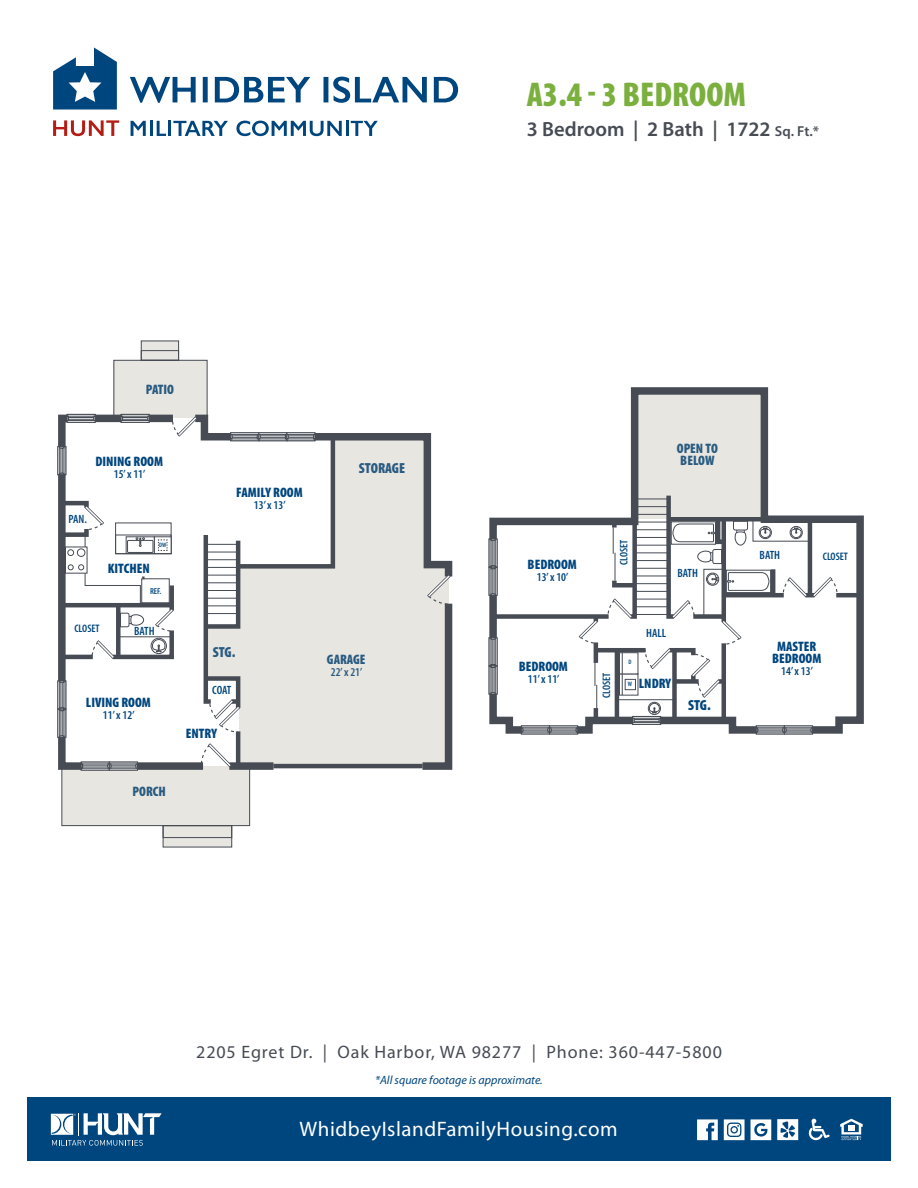
<style>
.page{position:relative;width:918px;height:1188px;background:#fff}
.page>*{position:absolute;margin:0;border:0;box-sizing:border-box;transform-origin:0 0}
.t1{font:900 condensed 34.5px "Myriad Pro";color:#7bb03f}
.t2{font:21px "Myriad Pro";letter-spacing:.025em;color:#fff}
.t3{font:600 20.55px "Myriad Pro";color:#464b54}
.t4{font:18px "Myriad Pro";letter-spacing:.05em;color:#464b54}
.t5{font:900 condensed 14.7px "Myriad Pro";color:#00467e}
.t6{font:900 condensed 13.8px/12.3px "Myriad Pro";color:#00467e;text-align:center}
.t7{font:600 condensed 12px "Myriad Pro";color:#00467e}
.t8{font:italic 12px "Myriad Pro";color:#00467e}
.t9{font:600 condensed 10.95px "Myriad Pro";color:#00467e}
.t10{font:600 condensed 8.7px "Myriad Pro";color:#00467e}
.t11{font:600 condensed 6.45px "Myriad Pro";color:#00467e}
.s1{font-size:14.4px}
</style>
<div class="page">
<svg style="left:53px;top:120px;width:66px;height:16px"></svg>
<svg style="left:131px;top:121px;width:15px;height:15px"></svg>
<hr style="left:150px;top:121px;width:3px;height:15px;background:#00467e">
<svg style="left:157px;top:121px;width:9px;height:15px"></svg>
<hr style="left:168px;top:121px;width:3px;height:15px;background:#00467e">
<svg style="left:173px;top:121px;width:55px;height:15px"></svg>
<svg style="left:236px;top:121px;width:106px;height:15px"></svg>
<hr style="left:346px;top:121px;width:3px;height:15px;background:#00467e">
<svg style="left:351px;top:121px;width:27px;height:15px"></svg>
<svg style="left:53px;top:48px;width:64px;height:62px"></svg>
<svg style="left:130px;top:77px;width:328px;height:26px"></svg>
<div style="left:114px;top:360px;width:93px;height:58px;background:#e8e6e1"></div>
<div style="left:62px;top:766px;width:188px;height:60px;background:#e8e6e1"></div>
<div style="left:163px;top:826px;width:69px;height:21px;background:#e8e6e1"></div>
<div style="left:141px;top:341px;width:38px;height:19px;background:#e8e6e1"></div>
<svg style="left:488px;top:387px;width:376px;height:348px"></svg>
<svg style="left:488px;top:687px;width:41px;height:48px"></svg>
<div style="left:489px;top:595px;width:8px;height:43px;background:#464b54"></div>
<hr style="left:836px;top:593px;width:24px;height:4px;background:#464b54">
<div style="left:493px;top:614px;width:116px;height:5px;background:#464b54"></div>
<div style="left:61px;top:766px;width:189px;height:60px;border:1px solid #464b54"></div>
<div style="left:163px;top:825px;width:69px;height:13px;border:1px solid #464b54"></div>
<div style="left:114px;top:360px;width:94px;height:59px;border:1px solid #464b54"></div>
<div style="left:141px;top:341px;width:38px;height:20px;border:1px solid #464b54"></div>
<div style="left:141px;top:350px;width:38px;height:11px;border:1px solid #464b54"></div>
<svg style="left:570px;top:491px;width:269px;height:244px"></svg>
<svg style="left:57px;top:411px;width:396px;height:363px"></svg>
<div style="left:27px;top:1098px;width:864px;height:63px;background:#00467e"></div>
<svg style="left:51px;top:1113px;width:111px;height:33px"></svg>
<svg style="left:840px;top:1119px;width:23px;height:21px"></svg>
<svg style="left:809px;top:1119px;width:21px;height:21px"></svg>
<svg style="left:697px;top:1119px;width:21px;height:21px"></svg>
<svg style="left:751px;top:1119px;width:20px;height:21px"></svg>
<svg style="left:724px;top:1119px;width:21px;height:21px"></svg>
<svg style="left:777px;top:1119px;width:21px;height:21px"></svg>
<p class="t6" style="left:146px;top:382px;width:30px">PATIO</p>
<p class="t6" style="left:95px;top:455px;width:69px">DINING ROOM</p>
<p class="t7" style="left:114px;top:467px;width:33px">15’ x 11’</p>
<p class="t7" style="left:69px;top:511px;width:20px">PAN.</p>
<p class="t6" style="left:108px;top:562px;width:43px">KITCHEN</p>
<p class="t11" style="left:159px;top:541px;width:9px">DW</p>
<p class="t10" style="left:150px;top:586px;width:13px">REF.</p>
<p class="t9" style="left:74px;top:622px;width:27px">CLOSET</p>
<p class="t7" style="left:134px;top:624px;width:22px">BATH</p>
<p class="t6" style="left:86px;top:696px;width:67px">LIVING ROOM</p>
<p class="t7" style="left:103px;top:707px;width:33px">11’ x 12’</p>
<p class="t6" style="left:133px;top:785px;width:35px">PORCH</p>
<p class="t6" style="left:236px;top:486px;width:68px">FAMILY ROOM</p>
<p class="t7" style="left:254px;top:498px;width:33px">13’ x 13’</p>
<p class="t5" style="left:213px;top:643px;width:24px">STG.</p>
<p class="t7" style="left:212px;top:682px;width:21px">COAT</p>
<p class="t6" style="left:186px;top:727px;width:33px">ENTRY</p>
<p class="t5" style="left:359px;top:458px;width:48px">STORAGE</p>
<p class="t6" style="left:327px;top:653px;width:40px">GARAGE</p>
<p class="t7" style="left:331px;top:665px;width:33px">22’ x 21’</p>
<h1 class="t1" style="left:527px;top:73px;width:221px">A3.4 - 3 BEDROOM</h1>
<h3 class="t3" style="left:527px;top:116px;width:294px">3 Bedroom | 2 Bath | 1722 <span class="s1">Sq. Ft.*</span></h3>
<p class="t6" style="left:677px;top:442px;width:43px;text-align:left">OPEN TO<br>BELOW</p>
<p class="t6" style="left:528px;top:558px;width:51px">BEDROOM</p>
<p class="t7" style="left:537px;top:570px;width:33px">13’ x 10’</p>
<p class="t6" style="left:519px;top:660px;width:51px">BEDROOM</p>
<p class="t7" style="left:528px;top:672px;width:33px">11’ x 11’</p>
<p class="t9" style="left:617px;top:565px;width:27px;rotate:-90deg">CLOSET</p>
<p class="t7" style="left:677px;top:566px;width:22px">BATH</p>
<p class="t7" style="left:646px;top:625px;width:22px">HALL</p>
<p class="t11" style="left:628px;top:658px;width:5px">D</p>
<p class="t11" style="left:628px;top:680px;width:6px">W</p>
<p class="t9" style="left:600px;top:698px;width:27px;rotate:-90deg">CLOSET</p>
<p class="t6" style="left:639px;top:677px;width:34px">LNDRY</p>
<p class="t5" style="left:688px;top:696px;width:24px">STG.</p>
<p class="t7" style="left:760px;top:547px;width:22px">BATH</p>
<p class="t9" style="left:823px;top:550px;width:27px">CLOSET</p>
<p class="t6" style="left:772px;top:640px;width:51px">MASTER<br>BEDROOM</p>
<p class="t7" style="left:781px;top:664px;width:33px">14’ x 13’</p>
<h3 class="t4" style="left:196px;top:1041px;width:527px">2205 Egret Dr. | Oak Harbor, WA 98277 | Phone: 360-447-5800</h3>
<p class="t8" style="left:375px;top:1072px;width:169px">*All square footage is approximate.</p>
<h2 class="t2" style="left:300px;top:1116px;width:320px">WhidbeyIslandFamilyHousing.com</h2>
</div>
